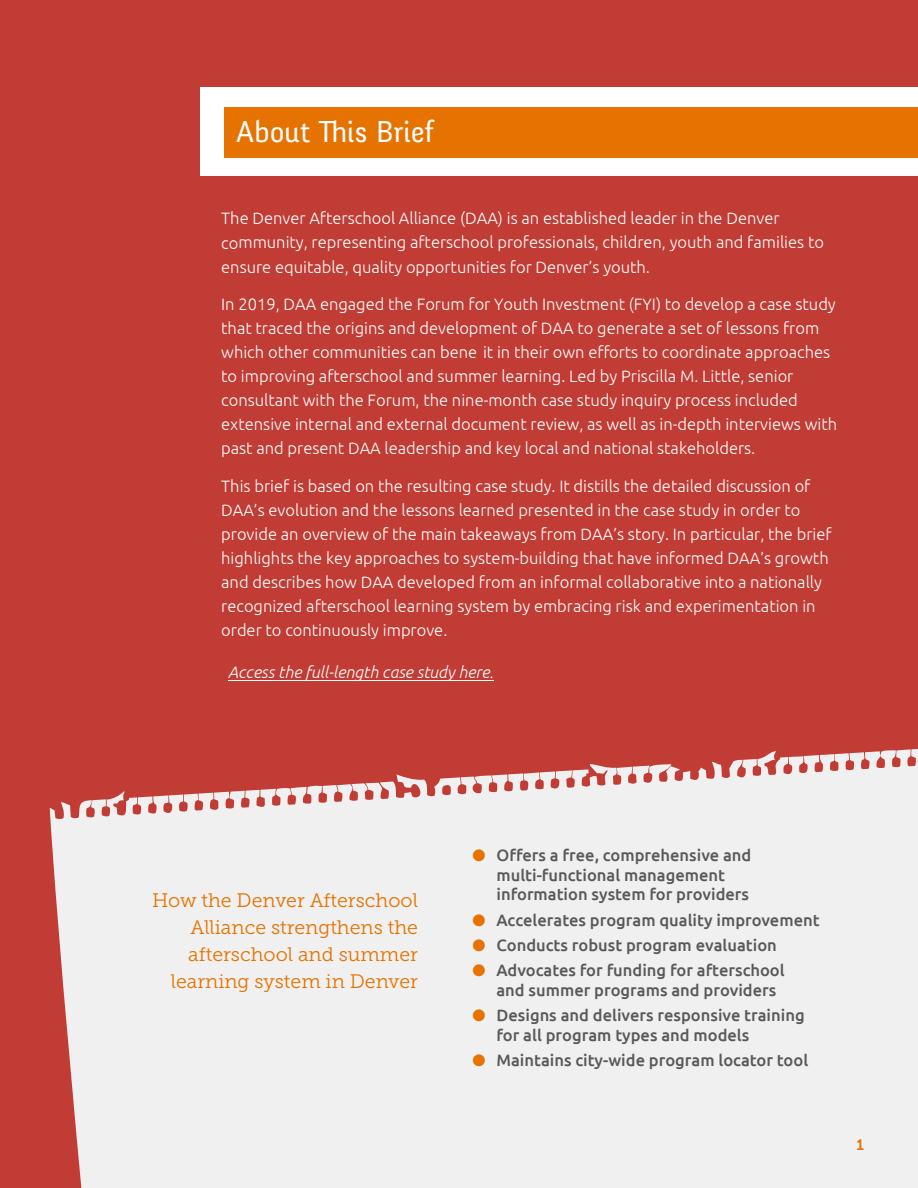
<style>
.page{position:relative;width:918px;height:1188px;background:#fff}
.page>*{position:absolute;margin:0;border:0;box-sizing:border-box;transform-origin:0 0}
.t1{font:30px "Fengardo Neue";color:#fff}
.t2{font:19.5px/27px "Museo Slab 300";color:#e67200;text-align:right}
.t3{font:300 16.5px/24px "Ubuntu";color:#fff}
.t4{font:500 16.5px/19.5px "Ubuntu";color:#58595b}
.t5{font:italic 300 16.5px "Ubuntu";color:#fff}
.t6{font:15px "Museo Slab 700";color:#e67200}
.s1{color:#e67200}
</style>
<div class="page">
<div style="left:1px;top:0;width:917px;height:1188px;background:#c13c34"></div>
<svg style="left:50px;top:749px;width:868px;height:439px;background:#ebdfdf"></svg>
<div style="left:201px;top:87px;width:717px;height:89px;background:#fff"></div>
<div style="left:225px;top:107px;width:693px;height:50px;background:#e67200"></div>
<hr style="left:228px;top:680px;width:266px;height:1px;background:#fff">
<h1 class="t1" style="left:236px;top:115px;width:199px">About This Brief</h1>
<p class="t3" style="left:221px;top:206px;width:604px">The Denver Afterschool Alliance (DAA) is an established leader in the Denver community, representing afterschool professionals, children, youth and families to ensure equitable, quality opportunities for Denver’s youth.</p>
<p class="t3" style="left:221px;top:292px;width:618px">In 2019, DAA engaged the Forum for Youth Investment (FYI) to develop a case study that traced the origins and development of DAA to generate a set of lessons from which other communities can bene it in their own efforts to coordinate approaches to improving afterschool and summer learning. Led by Priscilla M. Little, senior consultant with the Forum, the nine-month case study inquiry process included extensive internal and external document review, as well as in-depth interviews with past and present DAA leadership and key local and national stakeholders.</p>
<p class="t3" style="left:221px;top:473px;width:612px">This brief is based on the resulting case study. It distills the detailed discussion of DAA’s evolution and the lessons learned presented in the case study in order to provide an overview of the main takeaways from DAA’s story. In particular, the brief highlights the key approaches to system-building that have informed DAA’s growth and describes how DAA developed from an informal collaborative into a nationally recognized afterschool learning system by embracing risk and experimentation in order to continuously improve.</p>
<p class="t5" style="left:228px;top:662px;width:267px">Access the full-length case study here.</p>
<p class="t2" style="left:152px;top:887px;width:267px">How the Denver Afterschool<br>Alliance strengthens the afterschool and summer learning system in Denver</p>
<p class="t4" style="left:497px;top:845px;width:256px;text-indent:-24px"><span class="s1">●</span> Offers a free, comprehensive and multi-functional management information system for providers</p>
<p class="t4" style="left:472px;top:909px;width:349px"><span class="s1">●</span> Accelerates program quality improvement</p>
<p class="t4" style="left:472px;top:935px;width:306px"><span class="s1">●</span> Conducts robust program evaluation</p>
<p class="t4" style="left:497px;top:960px;width:290px;text-indent:-24px"><span class="s1">●</span> Advocates for funding for afterschool and summer programs and providers</p>
<p class="t4" style="left:497px;top:1005px;width:310px;text-indent:-24px"><span class="s1">●</span> Designs and delivers responsive training for all program types and models</p>
<p class="t4" style="left:472px;top:1050px;width:337px"><span class="s1">●</span> Maintains city-wide program locator tool</p>
<p class="t6" style="left:856px;top:1136px;width:9px">1</p>
</div>
